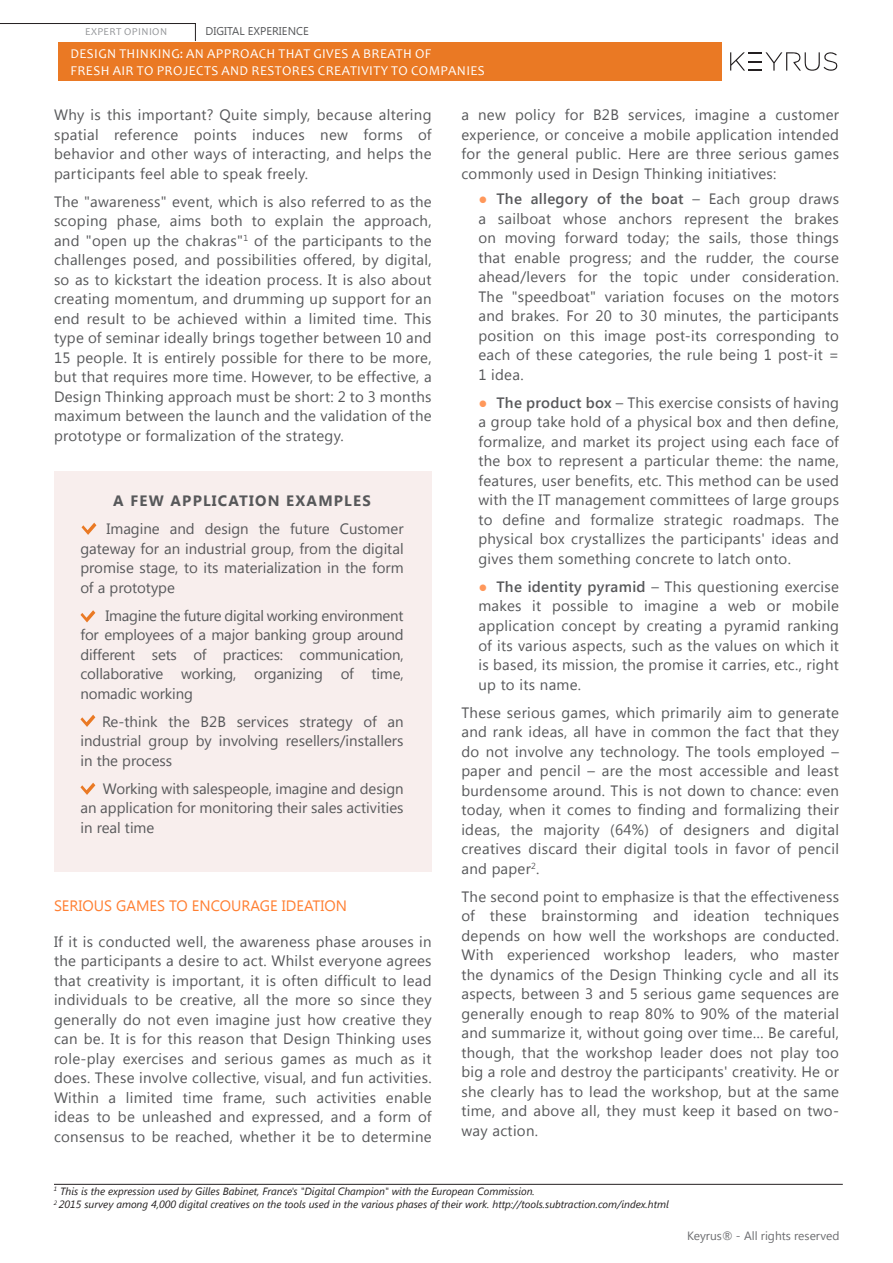
<style>
.page{position:relative;width:893px;height:1263px;background:#fff}
.page>*{position:absolute;margin:0;border:0;box-sizing:border-box;transform-origin:0 0}
.courant{font:15px/19.5px "Segoe UI";letter-spacing:.02em;color:#57585a;text-align:justify}
.courant-2{font:15px/28px "Segoe UI";color:#57585a}
.titre{font:15px "Segoe UI";color:#ff7f32}
.en-tete_page{font:13.5px "Candara";letter-spacing:.03em;color:#fff}
.t1{font:12px "Segoe UI";color:#6c6d70}
.t2{font:11.25px "Segoe UI";color:#57585a}
.sources{font:italic 10.5px "Segoe UI";color:#231f20}
.t3{font:10.5px "Candara";letter-spacing:.04em;color:#939598}
.s1{font-weight:700}
.s2{color:#ff985b}
.s3{font-weight:600}
</style>
<div class="page">
<svg style="left:0;top:23px;width:196px;height:18px"></svg>
<div style="left:54px;top:471px;width:378px;height:401px;background:#f8eeed"></div>
<div style="left:58px;top:43px;width:663px;height:38px;background:#ea7924"></div>
<svg style="left:82px;top:523px;width:14px;height:12px"></svg>
<svg style="left:80px;top:715px;width:15px;height:12px"></svg>
<svg style="left:80px;top:610px;width:15px;height:12px"></svg>
<svg style="left:80px;top:783px;width:15px;height:12px"></svg>
<svg style="left:730px;top:52px;width:108px;height:19px"></svg>
<hr style="left:54px;top:1184px;width:789px;height:1px;background:#231f20">
<p class="t3" style="left:85px;top:25px;width:83px">EXPERT OPINION</p>
<p class="t2" style="left:206px;top:23px;width:105px">DIGITAL EXPERIENCE</p>
<p class="en-tete_page" style="left:70px;top:46px;width:363px">DESIGN THINKING: AN APPROACH THAT GIVES A BREATH OF</p>
<p class="en-tete_page" style="left:70px;top:62px;width:416px">FRESH AIR TO PROJECTS AND RESTORES CREATIVITY TO COMPANIES</p>
<p class="courant" style="left:54px;top:105px;width:379px">Why is this important? Quite simply, because altering spatial reference points induces new forms of behavior and other ways of interacting, and helps the participants feel able to speak freely.</p>
<p class="courant" style="left:54px;top:191px;width:379px">The "awareness" event, which is also referred to as the scoping phase, aims both to explain the approach, and "open up the chakras"<sup>1</sup> of the participants to the challenges posed, and possibilities offered, by digital, so as to kickstart the ideation process. It is also about creating momentum, and drumming up support for an end result to be achieved within a limited time. This type of seminar ideally brings together between 10 and 15 people. It is entirely possible for there to be more, but that requires more time. However, to be effective, a Design Thinking approach must be short: 2 to 3 months maximum between the launch and the validation of the prototype or formalization of the strategy.</p>
<p class="courant-2" style="left:106px;top:486px;width:299px;text-indent:7px"><span class="s1">A FEW APPLICATION EXAMPLES<br></span>Imagine and design the future Customer</p>
<p class="courant" style="left:80px;top:538px;width:325px">gateway for an industrial group, from the digital promise stage, to its materialization in the form of a prototype</p>
<p class="courant" style="left:80px;top:605px;width:325px;text-indent:25px">Imagine the future digital working environment for employees of a major banking group around different sets of practices: communication, collaborative working, organizing of time, nomadic working</p>
<p class="courant" style="left:80px;top:711px;width:325px;text-indent:22px">Re-think the B2B services strategy of an industrial group by involving resellers/installers in the process</p>
<p class="courant" style="left:80px;top:778px;width:325px;text-indent:22px">Working with salespeople, imagine and design an application for monitoring their sales activities in real time</p>
<p class="titre" style="left:54px;top:896px;width:295px">SERIOUS GAMES TO ENCOURAGE IDEATION</p>
<p class="courant" style="left:54px;top:931px;width:379px">If it is conducted well, the awareness phase arouses in the participants a desire to act. Whilst everyone agrees that creativity is important, it is often difficult to lead individuals to be creative, all the more so since they generally do not even imagine just how creative they can be. It is for this reason that Design Thinking uses role-play exercises and serious games as much as it does. These involve collective, visual, and fun activities.<br>Within a limited time frame, such activities enable ideas to be unleashed and expressed, and a form of consensus to be reached, whether it be to determine</p>
<p class="courant" style="left:461px;top:105px;width:379px">a new policy for B2B services, imagine a customer experience, or conceive a mobile application intended for the general public. Here are three serious games commonly used in Design Thinking initiatives:</p>
<p class="courant" style="left:478px;top:189px;width:362px"><span class="s2">●</span> <span class="s3">The allegory of the boat</span> – Each group draws a sailboat whose anchors represent the brakes on moving forward today; the sails, those things that enable progress; and the rudder, the course ahead/levers for the topic under consideration.<br>The "speedboat" variation focuses on the motors and brakes. For 20 to 30 minutes, the participants position on this image post-its corresponding to each of these categories, the rule being 1 post-it = 1 idea.</p>
<p class="courant" style="left:478px;top:392px;width:362px"><span class="s2">●</span> <span class="s3">The product box</span> – This exercise consists of having a group take hold of a physical box and then define, formalize, and market its project using each face of the box to represent a particular theme: the name, features, user benefits, etc. This method can be used with the IT management committees of large groups to define and formalize strategic roadmaps. The physical box crystallizes the participants' ideas and gives them something concrete to latch onto.</p>
<p class="courant" style="left:478px;top:576px;width:362px"><span class="s2">●</span> <span class="s3">The identity pyramid</span> – This questioning exercise makes it possible to imagine a web or mobile application concept by creating a pyramid ranking of its various aspects, such as the values on which it is based, its mission, the promise it carries, etc., right up to its name.</p>
<p class="courant" style="left:461px;top:702px;width:379px">These serious games, which primarily aim to generate and rank ideas, all have in common the fact that they do not involve any technology. The tools employed – paper and pencil – are the most accessible and least burdensome around. This is not down to chance: even today, when it comes to finding and formalizing their ideas, the majority (64%) of designers and digital creatives discard their digital tools in favor of pencil and paper<sup>2</sup>.</p>
<p class="courant" style="left:461px;top:886px;width:379px">The second point to emphasize is that the effectiveness of these brainstorming and ideation techniques depends on how well the workshops are conducted.<br>With experienced workshop leaders, who master the dynamics of the Design Thinking cycle and all its aspects, between 3 and 5 serious game sequences are generally enough to reap 80% to 90% of the material and summarize it, without going over time… Be careful, though, that the workshop leader does not play too big a role and destroy the participants' creativity. He or she clearly has to lead the workshop, but at the same time, and above all, they must keep it based on two&shy;way action.</p>
<p class="sources" style="left:54px;top:1184px;width:482px"><sup>1</sup> This is the expression used by Gilles Babinet, France's "Digital Champion" with the European Commission.</p>
<p class="sources" style="left:54px;top:1197px;width:616px"><sup>2</sup> 2015 survey among 4,000 digital creatives on the tools used in the various phases of their work. http://tools.subtraction.com/index.html</p>
<p class="t1" style="left:687px;top:1227px;width:154px">Keyrus® - All rights reserved</p>
</div>
